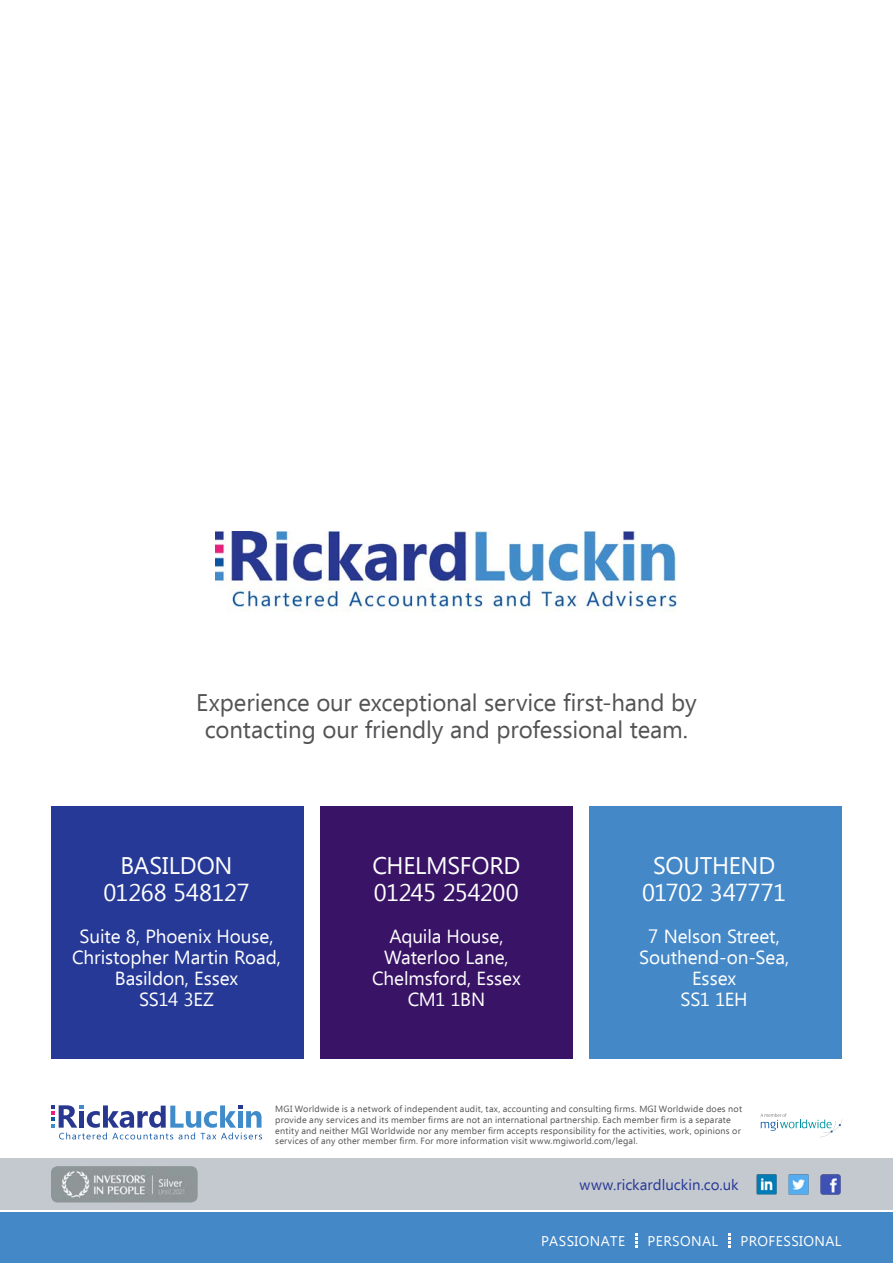
<style>
.page{position:relative;width:893px;height:1263px;background:#fff}
.page>*{position:absolute;margin:0;border:0;box-sizing:border-box;transform-origin:0 0}
.intro{font:24px/27px "Ebrima";letter-spacing:-.005em;color:#535355;text-align:center}
.intro-2{font:24px/27px "Ebrima";letter-spacing:-.01em;color:#fff;text-align:center}
.body{font:18.9px/21px "Ebrima";letter-spacing:-.005em;color:#fff;text-align:center}
.body-2{font:15px "Ebrima";letter-spacing:.005em;color:#263996}
.t1{font:14.1px "Ebrima";letter-spacing:.03em;color:#fff}
.t2{font:9px/10.8px "Ebrima";letter-spacing:.025em;color:#535355}
</style>
<div class="page">
<div style="left:0;top:1158px;width:893px;height:52px;background:#c4c8cf"></div>
<svg style="left:51px;top:1105px;width:211px;height:34px"></svg>
<img style="left:756px;top:1174px;width:21px;height:21px">
<img style="left:788px;top:1174px;width:21px;height:21px">
<img style="left:820px;top:1174px;width:21px;height:21px">
<img style="left:51px;top:1166px;width:147px;height:36px">
<div style="left:51px;top:807px;width:252px;height:252px;background:#263996"></div>
<div style="left:320px;top:807px;width:253px;height:252px;background:#381366"></div>
<div style="left:590px;top:807px;width:252px;height:252px;background:#4488c7"></div>
<img style="left:216px;top:531px;width:461px;height:81px">
<svg style="left:760px;top:1113px;width:82px;height:24px"></svg>
<div style="left:0;top:1212px;width:893px;height:51px;background:#4488c7"></div>
<svg style="left:635px;top:1233px;width:3px;height:14px"></svg>
<svg style="left:728px;top:1233px;width:3px;height:14px"></svg>
<p class="intro" style="left:196px;top:690px;width:502px">Experience our exceptional service first-hand by contacting our friendly and professional team.</p>
<p class="intro-2" style="left:103px;top:853px;width:148px">BASILDON<br>01268 548127</p>
<p class="body" style="left:80px;top:927px;width:195px">Suite 8, Phoenix House,</p>
<p class="body" style="left:72px;top:948px;width:210px">Christopher Martin Road,</p>
<p class="body" style="left:115px;top:969px;width:125px">Basildon, Essex<br>SS14 3EZ</p>
<p class="intro-2" style="left:372px;top:853px;width:150px;text-align:left">CHELMSFORD<br>01245 254200</p>
<p class="body" style="left:389px;top:927px;width:116px">Aquila House,</p>
<p class="body" style="left:384px;top:948px;width:126px">Waterloo Lane,</p>
<p class="body" style="left:372px;top:969px;width:150px">Chelmsford, Essex<br>CM1 1BN</p>
<p class="intro-2" style="left:642px;top:853px;width:146px">SOUTHEND<br>01702 347771</p>
<p class="body" style="left:648px;top:927px;width:133px">7 Nelson Street,</p>
<p class="body" style="left:639px;top:948px;width:152px">Southend-on-Sea,<br>Essex<br>SS1 1EH</p>
<p class="t2" style="left:275px;top:1104px;width:468px">MGI Worldwide is a network of independent audit, tax, accounting and consulting firms. MGI Worldwide does not provide any services and its member firms are not an international partnership. Each member firm is a separate entity and neither MGI Worldwide nor any member firm accepts responsibility for the activities, work, opinions or services of any other member firm. For more information visit www.mgiworld.com/legal.</p>
<p class="body-2" style="left:580px;top:1174px;width:161px">www.rickardluckin.co.uk</p>
<h3 class="t1" style="left:541px;top:1231px;width:86px">PASSIONATE</h3>
<h3 class="t1" style="left:647px;top:1231px;width:72px">PERSONAL</h3>
<h3 class="t1" style="left:740px;top:1231px;width:103px">PROFESSIONAL</h3>
</div>
